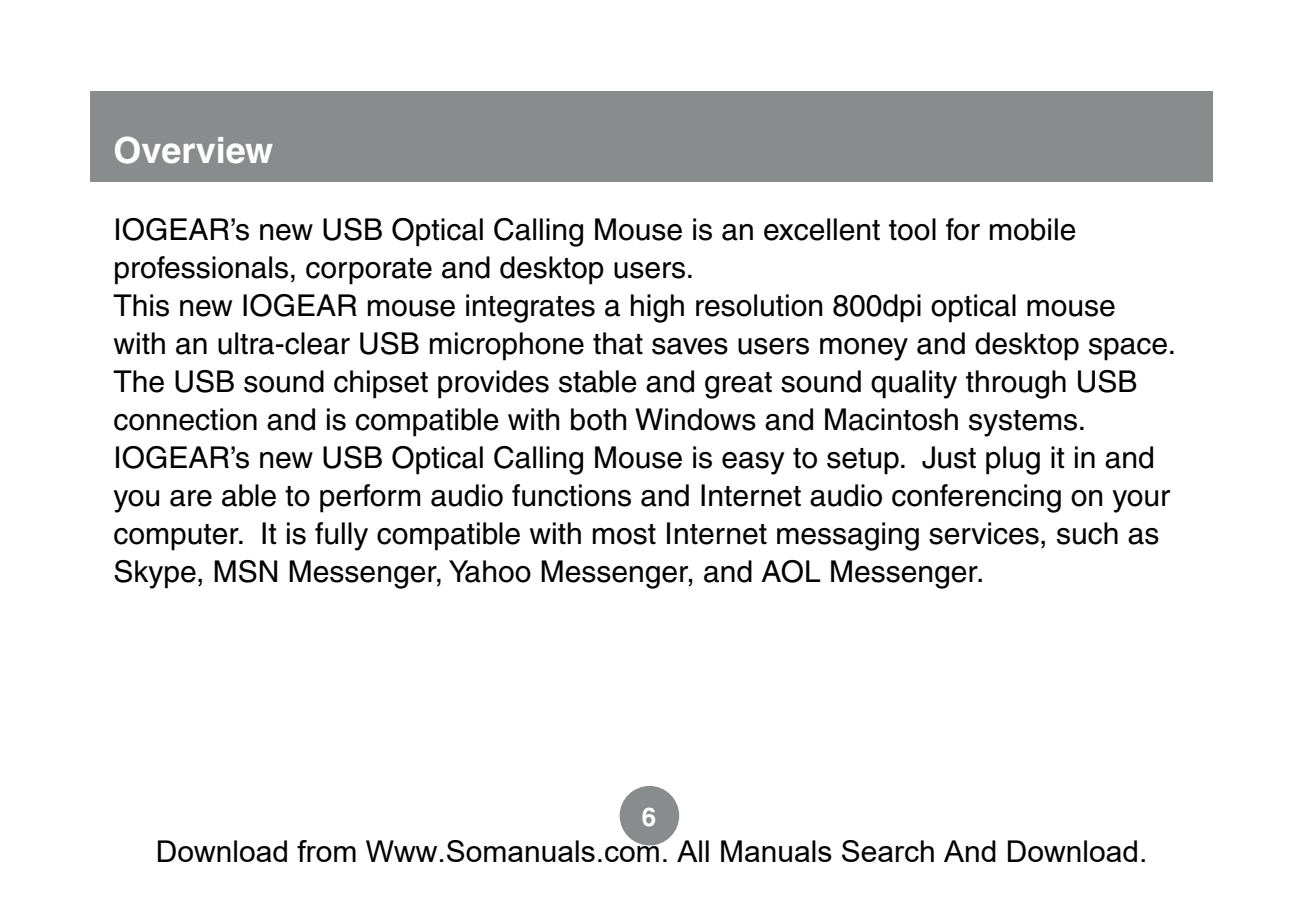
<style>
.page{position:relative;width:1304px;height:908px;background:#fff}
.page>*{position:absolute;margin:0;border:0;box-sizing:border-box;transform-origin:0 0}
.t1{font:700 36px "Helvetica";color:#fff}
.t2{font:30px/38px "Helvetica";color:#000}
.t3{font:30px "Arial";color:#000}
.t4{font:700 26px "Helvetica";color:#fff}
</style>
<div class="page">
<div style="left:91px;top:92px;width:1122px;height:90px;background:#888c8c"></div>
<div style="left:620px;top:786px;width:59px;height:59px;background:#888c8c;border-radius:50%"></div>
<p class="t1" style="left:113px;top:138px;width:161px">Overview</p>
<p class="t2" style="left:113px;top:213px;width:1064px">IOGEAR’s new USB Optical Calling Mouse is an excellent tool for mobile professionals, corporate and desktop users.<br>This new IOGEAR mouse integrates a high resolution 800dpi optical mouse with an ultra-clear USB microphone that saves users money and desktop space.<br>The USB sound chipset provides stable and great sound quality through USB connection and is compatible with both Windows and Macintosh systems.<br>IOGEAR’s new USB Optical Calling Mouse is easy to setup. Just plug it in and you are able to perform audio functions and Internet audio conferencing on your computer. It is fully compatible with most Internet messaging services, such as Skype, MSN Messenger, Yahoo Messenger, and AOL Messenger.</p>
<p class="t4" style="left:642px;top:807px;width:16px">6</p>
<p class="t3" style="left:156px;top:835px;width:993px">Download from Www.Somanuals.com. All Manuals Search And Download.</p>
</div>
